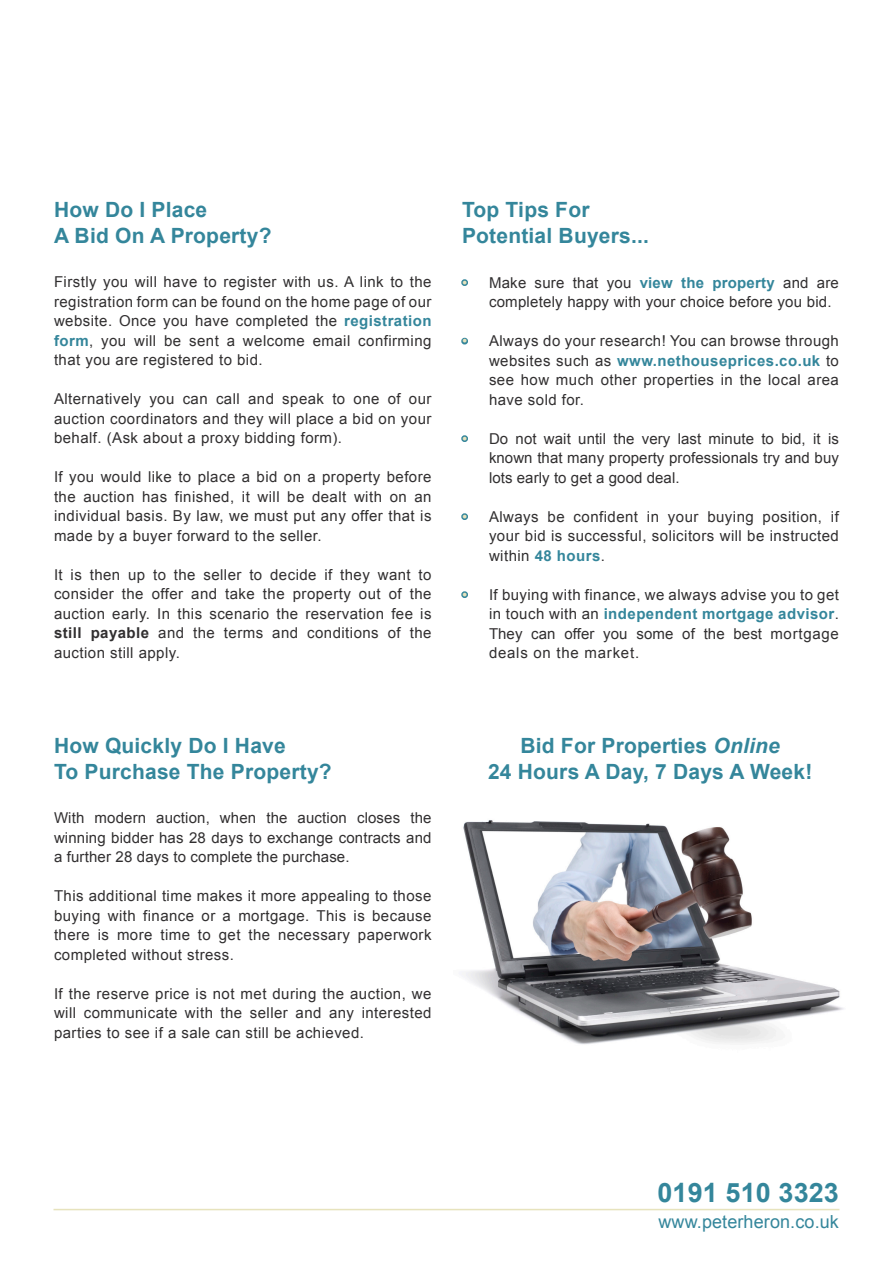
<style>
.page{position:relative;width:893px;height:1263px;background:#fff}
.page>*{position:absolute;margin:0;border:0;box-sizing:border-box;transform-origin:0 0}
.t1{font:700 26.7px "Arial";letter-spacing:.005em;color:#34869b}
.t2{font:700 21px "Arial";letter-spacing:.01em;color:#34869b}
.t3{font:18px "Arial";letter-spacing:.005em;color:#34869b}
.t4{font:15px/19.5px "Arial";letter-spacing:.03em;color:#312f30;text-align:justify}
.s1{font-weight:700;color:#34869b}
.s2{font-weight:700}
.s3{color:#e7e3bd}
.s4{font-style:italic}
</style>
<div class="page">
<svg style="left:461px;top:279px;width:7px;height:7px"></svg>
<svg style="left:461px;top:337px;width:7px;height:8px"></svg>
<svg style="left:461px;top:435px;width:7px;height:7px"></svg>
<svg style="left:461px;top:513px;width:7px;height:7px"></svg>
<svg style="left:461px;top:591px;width:7px;height:7px"></svg>
<img style="left:463px;top:820px;width:381px;height:225px">
<div style="left:54px;top:1209px;width:785px;height:1px;border:1px solid #e7e3bd"></div>
<p class="t2" style="left:54px;top:196px;width:155px">How Do I Place</p>
<p class="t2" style="left:54px;top:221px;width:219px">A Bid On A Property?</p>
<p class="t4" style="left:54px;top:272px;width:379px">Firstly you will have to register with us. A link to the registration form can be found on the home page of our website. Once you have completed the <span class="s1">registration form</span>, you will be sent a welcome email confirming that you are registered to bid.</p>
<p class="t4" style="left:54px;top:389px;width:379px">Alternatively you can call and speak to one of our auction coordinators and they will place a bid on your behalf. (Ask about a proxy bidding form).</p>
<p class="t4" style="left:54px;top:467px;width:379px">If you would like to place a bid on a property before the auction has finished, it will be dealt with on an individual basis. By law, we must put any offer that is made by a buyer forward to the seller.</p>
<p class="t4" style="left:54px;top:565px;width:379px">It is then up to the seller to decide if they want to consider the offer and take the property out of the auction early. In this scenario the reservation fee is <span class="s2">still payable</span> and the terms and conditions of the auction still apply.</p>
<p class="t2" style="left:462px;top:196px;width:129px">Top Tips For</p>
<p class="t2" style="left:462px;top:221px;width:189px">Potential Buyers...</p>
<p class="t4" style="left:489px;top:273px;width:351px;text-indent:-27px"><span class="s3">•</span> Make sure that you <span class="s1">view the property</span> and are completely happy with your choice before you bid.</p>
<p class="t4" style="left:489px;top:331px;width:351px;text-indent:-27px"><span class="s3">•</span> Always do your research! You can browse through websites such as <span class="s1">www.nethouseprices.co.uk</span> to see how much other properties in the local area have sold for.</p>
<p class="t4" style="left:489px;top:429px;width:351px;text-indent:-27px"><span class="s3">•</span> Do not wait until the very last minute to bid, it is known that many property professionals try and buy lots early to get a good deal.</p>
<p class="t4" style="left:489px;top:507px;width:351px;text-indent:-27px"><span class="s3">•</span> Always be confident in your buying position, if your bid is successful, solicitors will be instructed within <span class="s1">48 hours</span>.</p>
<p class="t4" style="left:489px;top:585px;width:351px;text-indent:-27px"><span class="s3">•</span> If buying with finance, we always advise you to get in touch with an <span class="s1">independent mortgage advisor</span>.<br>They can offer you some of the best mortgage deals on the market.</p>
<p class="t2" style="left:54px;top:732px;width:233px">How Quickly Do I Have</p>
<p class="t2" style="left:54px;top:757px;width:279px">To Purchase The Property?</p>
<p class="t4" style="left:54px;top:808px;width:379px">With modern auction, when the auction closes the winning bidder has 28 days to exchange contracts and a further 28 days to complete the purchase.</p>
<p class="t4" style="left:54px;top:886px;width:379px">This additional time makes it more appealing to those buying with finance or a mortgage. This is because there is more time to get the necessary paperwork completed without stress.</p>
<p class="t4" style="left:54px;top:984px;width:379px">If the reserve price is not met during the auction, we will communicate with the seller and any interested parties to see if a sale can still be achieved.</p>
<p class="t2" style="left:520px;top:732px;width:261px">Bid For Properties <span class="s4">Online</span></p>
<p class="t2" style="left:488px;top:757px;width:326px">24 Hours A Day, 7 Days A Week!</p>
<p class="t1" style="left:657px;top:1175px;width:183px">0191 510 3323</p>
<p class="t3" style="left:658px;top:1210px;width:182px">www.peterheron.co.uk</p>
</div>
